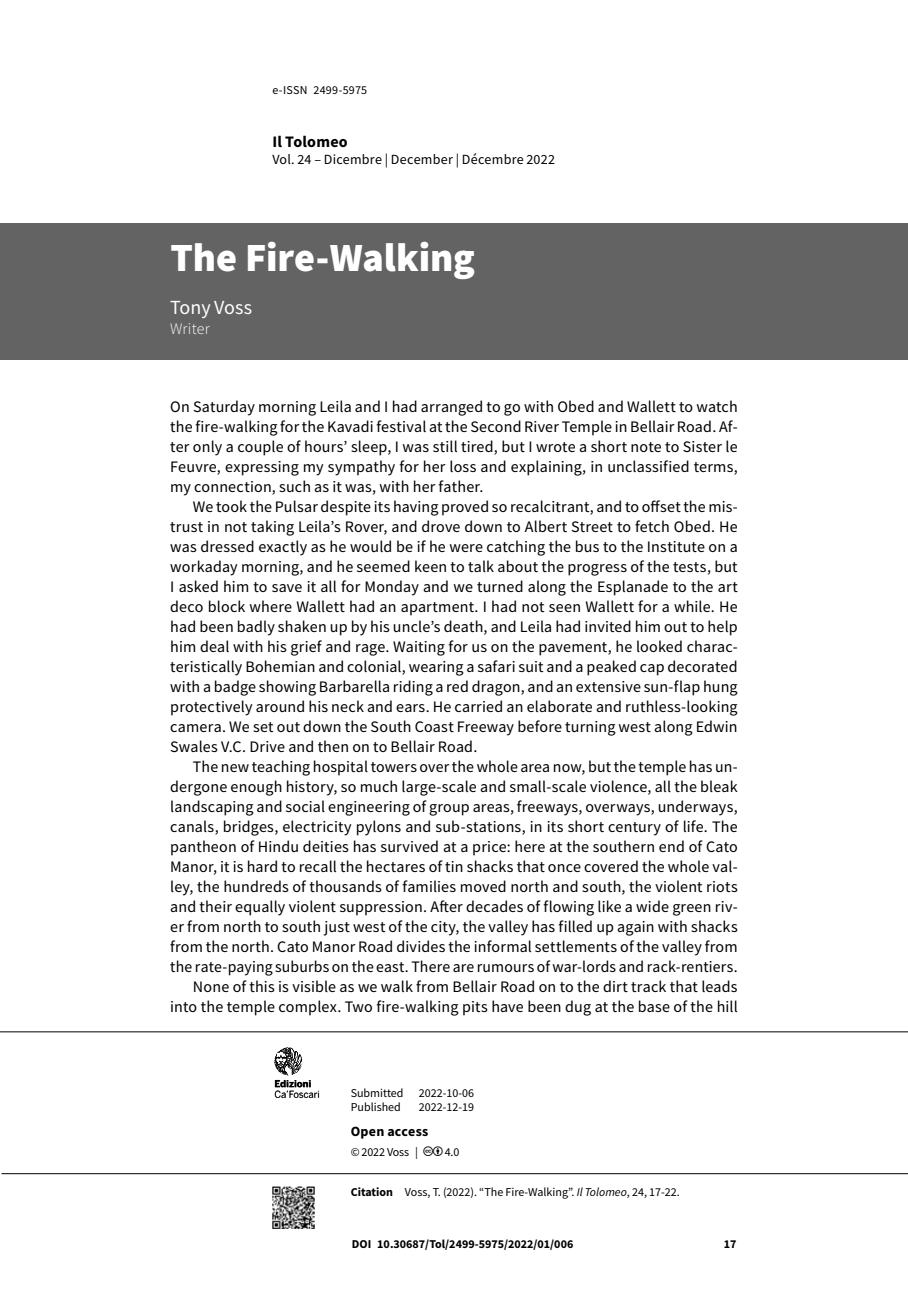
<style>
.page{position:relative;width:908px;height:1304px;background:#fff}
.page>*{position:absolute;margin:0;border:0;box-sizing:border-box;transform-origin:0 0}
.t1{font:900 40px "Source Sans Pro";letter-spacing:-.005em;color:#fff}
.t2{font:20px "Source Sans Pro";color:#fff}
.t3{font:16px/20px "Source Sans Pro";letter-spacing:.01em;color:#000;text-align:justify}
.t4{font:700 16px "Source Sans Pro";letter-spacing:.015em;color:#000}
.t5{font:300 16px "Source Sans Pro";letter-spacing:.01em;color:#fff}
.t6{font:14px "Source Sans Pro";letter-spacing:.015em;color:#000}
.t7{font:700 14px "Source Sans Pro";letter-spacing:.02em;color:#000}
.t8{font:12px "Source Sans Pro";color:#000}
.t9{font:700 12px "Source Sans Pro";color:#000}
.t10{font:9.6px "Benton Sans";letter-spacing:-.01em;color:#000}
.t11{font:700 9.6px "Benton Sans";color:#000}
.s1{font-weight:700}
.s2{font-style:italic}
</style>
<div class="page">
<hr style="left:2px;top:1173px;width:905px;height:1px;background:#000">
<hr style="left:0;top:1031px;width:907px;height:1px;background:#000">
<img style="left:272px;top:1187px;width:42px;height:42px">
<svg style="left:274px;top:1047px;width:45px;height:51px"></svg>
<div style="left:0;top:223px;width:907px;height:136px;background:#646363"></div>
<p class="t8" style="left:272px;top:82px;width:96px">e-ISSN 2499-5975</p>
<p class="t4" style="left:272px;top:131px;width:77px">Il Tolomeo</p>
<p class="t6" style="left:272px;top:150px;width:284px">Vol. 24 – Dicembre | December | Décembre 2022</p>
<h1 class="t1" style="left:170px;top:230px;width:306px">The Fire-Walking</h1>
<p class="t2" style="left:170px;top:295px;width:83px">Tony Voss</p>
<p class="t5" style="left:170px;top:319px;width:41px">Writer</p>
<p class="t3" style="left:170px;top:397px;width:569px">On Saturday morning Leila and I had arranged to go with Obed and Wallett to watch the fire-walking for the Kavadi festival at the Second River Temple in Bellair Road. Af&shy;ter only a couple of hours’ sleep, I was still tired, but I wrote a short note to Sister le Feuvre, expressing my sympathy for her loss and explaining, in unclassified terms, my connection, such as it was, with her father.</p>
<p class="t3" style="left:170px;top:497px;width:569px;text-indent:23px">We took the Pulsar despite its having proved so recalcitrant, and to offset the mis&shy;trust in not taking Leila’s Rover, and drove down to Albert Street to fetch Obed. He was dressed exactly as he would be if he were catching the bus to the Institute on a workaday morning, and he seemed keen to talk about the progress of the tests, but I asked him to save it all for Monday and we turned along the Esplanade to the art deco block where Wallett had an apartment. I had not seen Wallett for a while. He had been badly shaken up by his uncle’s death, and Leila had invited him out to help him deal with his grief and rage. Waiting for us on the pavement, he looked charac&shy;teristically Bohemian and colonial, wearing a safari suit and a peaked cap decorated with a badge showing Barbarella riding a red dragon, and an extensive sun-flap hung protectively around his neck and ears. He carried an elaborate and ruthless-looking camera. We set out down the South Coast Freeway before turning west along Edwin Swales V.C. Drive and then on to Bellair Road.</p>
<p class="t3" style="left:170px;top:757px;width:569px;text-align:right">The new teaching hospital towers over the whole area now, but the temple has un&shy;dergone enough history, so much large-scale and small-scale violence, all the bleak landscaping and social engineering of group areas, freeways, overways, underways, canals, bridges, electricity pylons and sub-stations, in its short century of life. The pantheon of Hindu deities has survived at a price: here at the southern end of Cato Manor, it is hard to recall the hectares of tin shacks that once covered the whole val&shy;ley, the hundreds of thousands of families moved north and south, the violent riots and their equally violent suppression. After decades of flowing like a wide green riv&shy;er from north to south just west of the city, the valley has filled up again with shacks from the north. Cato Manor Road divides the informal settlements of the valley from the rate-paying suburbs on the east. There are rumours of war-lords and rack-rentiers.<br>None of this is visible as we walk from Bellair Road on to the dirt track that leads into the temple complex. Two fire-walking pits have been dug at the base of the hill</p>
<p class="t11" style="left:274px;top:1078px;width:38px">Edizioni</p>
<p class="t10" style="left:274px;top:1088px;width:47px">Ca’Foscari</p>
<p class="t8" style="left:350px;top:1085px;width:54px">Submitted</p>
<p class="t8" style="left:418px;top:1085px;width:57px">2022-10-06</p>
<p class="t8" style="left:350px;top:1099px;width:52px">Published</p>
<p class="t8" style="left:418px;top:1099px;width:57px">2022-12-19</p>
<p class="t7" style="left:350px;top:1122px;width:79px">Open access</p>
<p class="t8" style="left:350px;top:1144px;width:69px">© 2022 Voss |</p>
<p class="t8" style="left:444px;top:1144px;width:16px">4.0</p>
<p class="t8" style="left:350px;top:1184px;width:330px"><span class="s1">Citation</span> Voss, T. (2022). “The Fire-Walking”. <span class="s2">Il Tolomeo</span>, 24, 17-22.</p>
<p class="t9" style="left:351px;top:1235px;width:223px">DOI 10.30687/Tol/2499-5975/2022/01/006</p>
<p class="t9" style="left:723px;top:1236px;width:14px">17</p>
</div>
